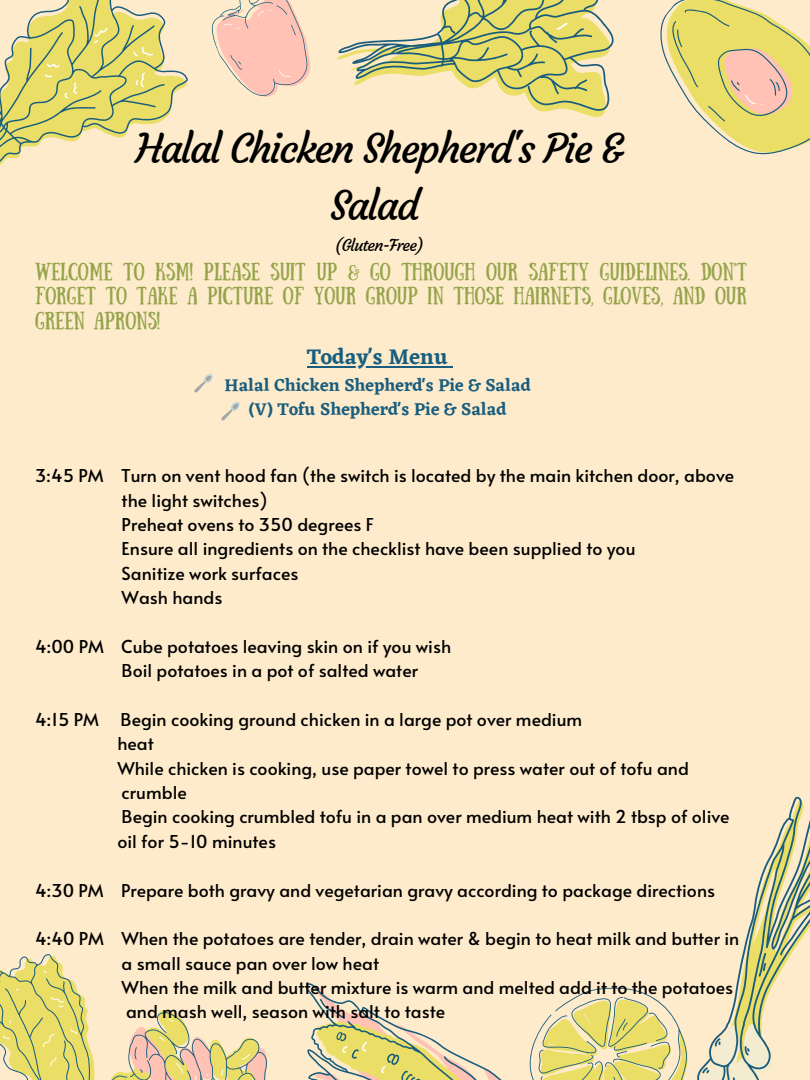
<style>
.page{position:relative;width:810px;height:1080px;background:#feebcb}
.page>*{position:absolute;margin:0;border:0;box-sizing:border-box;transform-origin:0 0}
.t1{font:40.62px/56.8px "Courgette";letter-spacing:-.05em;color:#000;text-align:center}
.t2{font:600 22.06px "Eczar";color:#195d7e}
.t3{font:17.69px/24.4px "Alata";color:#000}
.t4{font:17.69px/24.4px "Sunday";color:#94a44b;text-align:justify}
.t5{font:600 17.69px/24.4px "Eczar";color:#195d7e;text-align:center}
.t6{font:16.25px "Courgette";letter-spacing:-.05em;color:#000}
</style>
<div class="page">
<svg style="left:0;top:0;width:188px;height:165px;fill:#eade6b"></svg>
<svg style="left:45px;top:58px;width:37px;height:41px;background:#dcd66d"></svg>
<svg style="left:133px;top:44px;width:21px;height:15px"></svg>
<svg style="left:134px;top:72px;width:17px;height:15px"></svg>
<svg style="left:94px;top:26px;width:15px;height:18px"></svg>
<svg style="left:660px;top:0;width:150px;height:155px"></svg>
<svg style="left:337px;top:0;width:277px;height:117px"></svg>
<svg style="left:211px;top:0;width:99px;height:97px"></svg>
<svg style="left:0;top:798px;width:810px;height:282px"></svg>
<svg style="left:194px;top:374px;width:19px;height:19px"></svg>
<hr style="left:307px;top:366px;width:141px;height:2px;background:#195d7e">
<svg style="left:221px;top:402px;width:19px;height:19px"></svg>
<h1 class="t1" style="left:136px;top:121px;width:490px">Halal Chicken Shepherd's Pie &amp;<br>Salad</h1>
<p class="t6" style="left:335px;top:235px;width:91px">(Gluten-Free)</p>
<p class="t4" style="left:35px;top:258px;width:714px">WELCOME TO KSM! PLEASE SUIT UP &amp; GO THROUGH OUR SAFETY GUIDELINES. DON'T FORGET TO TAKE A PICTURE OF YOUR GROUP IN THOSE HAIRNETS, GLOVES, AND OUR GREEN APRONS!</p>
<p class="t2" style="left:307px;top:344px;width:142px">Today's Menu</p>
<p class="t5" style="left:224px;top:372px;width:308px">Halal Chicken Shepherd's Pie &amp; Salad (V) Tofu Shepherd's Pie &amp; Salad</p>
<p class="t3" style="left:122px;top:463px;width:614px;text-indent:-87px">3:45 PM Turn on vent hood fan (the switch is located by the main kitchen door, above the light switches)<br>Preheat ovens to 350 degrees F<br>Ensure all ingredients on the checklist have been supplied to you<br>Sanitize work surfaces<br>Wash hands</p>
<p class="t3" style="left:122px;top:633px;width:331px;text-indent:-87px">4:00 PM Cube potatoes leaving skin on if you wish<br>Boil potatoes in a pot of salted water</p>
<p class="t3" style="left:117px;top:706px;width:614px;text-indent:-82px">4:15 PM Begin cooking ground chicken in a large pot over medium<br>heat<br>While chicken is cooking, use paper towel to press water out of tofu and crumble<br>Begin cooking crumbled tofu in a pan over medium heat with 2 tbsp of olive oil for 5-10 minutes</p>
<p class="t3" style="left:35px;top:877px;width:682px">4:30 PM Prepare both gravy and vegetarian gravy according to package directions</p>
<p class="t3" style="left:122px;top:926px;width:619px;text-indent:-87px">4:40 PM When the potatoes are tender, drain water &amp; begin to heat milk and butter in a small sauce pan over low heat<br>When the milk and butter mixture is warm and melted add it to the potatoes and mash well, season with salt to taste</p>
</div>
